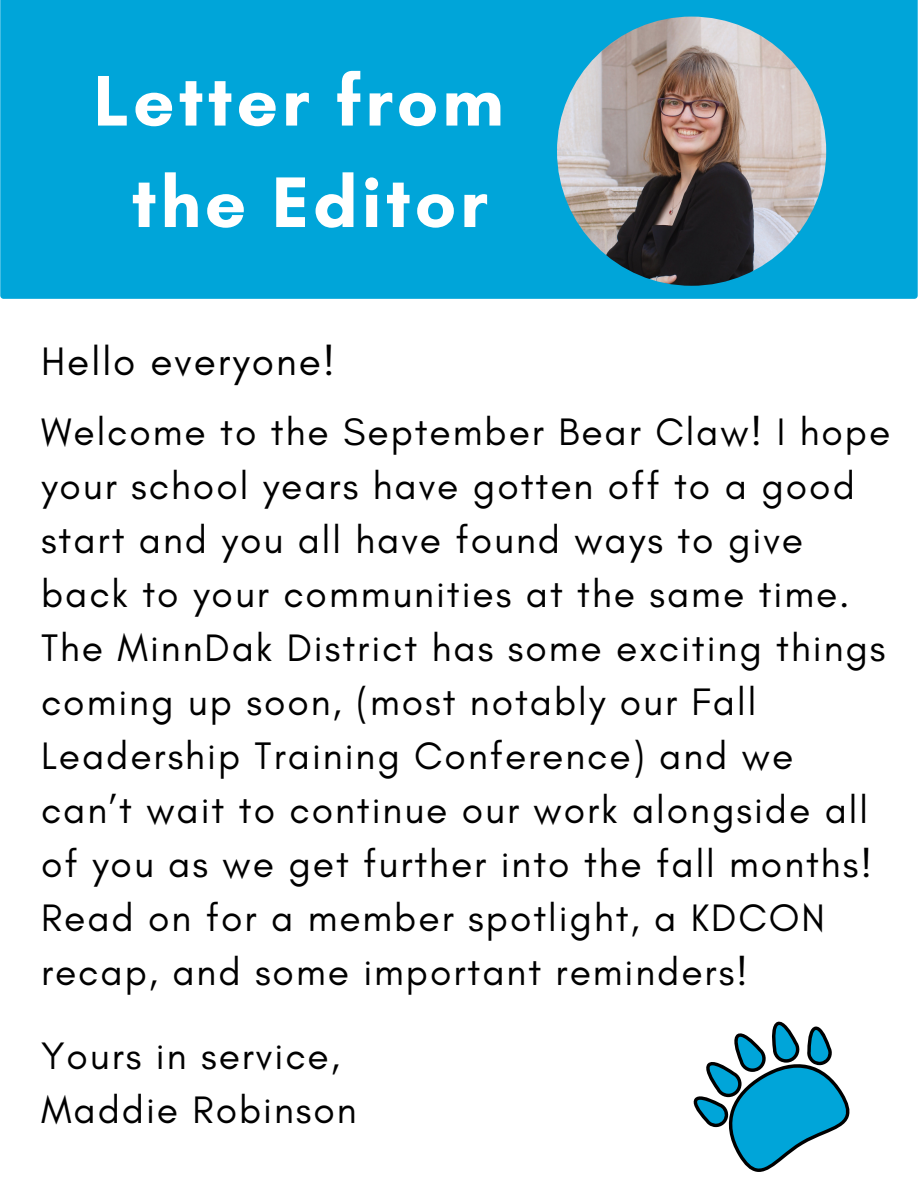
<style>
.page{position:relative;width:918px;height:1188px;background:#fff}
.page>*{position:absolute;margin:0;border:0;box-sizing:border-box;transform-origin:0 0}
.t1{font:700 72.9px "Glacial Indifference";letter-spacing:.05em;color:#fff}
.t2{font:40.5px "Glacial Indifference";letter-spacing:.05em;color:#000}
.t3{font:39px/54px "Glacial Indifference";letter-spacing:.05em;color:#000}
</style>
<div class="page">
<div style="left:0;top:0;width:918px;height:299px;background:#00a5d9"></div>
<img style="left:557px;top:17px;width:269px;height:269px;border-radius:50%">
<svg style="left:693px;top:1021px;width:157px;height:151px"></svg>
<p class="t1" style="left:94px;top:56px;width:412px">Letter from</p>
<p class="t1" style="left:131px;top:158px;width:358px">the Editor</p>
<p class="t2" style="left:41px;top:336px;width:295px">Hello everyone!</p>
<p class="t3" style="left:41px;top:404px;width:851px">Welcome to the September Bear Claw! I hope your school years have gotten off to a good start and you all have found ways to give back to your communities at the same time.<br>The MinnDak District has some exciting things coming up soon, (most notably our Fall Leadership Training Conference) and we can’t wait to continue our work alongside all of you as we get further into the fall months!<br>Read on for a member spotlight, a KDCON recap, and some important reminders!</p>
<p class="t3" style="left:41px;top:1028px;width:300px">Yours in service,</p>
<p class="t3" style="left:41px;top:1082px;width:317px">Maddie Robinson</p>
</div>
